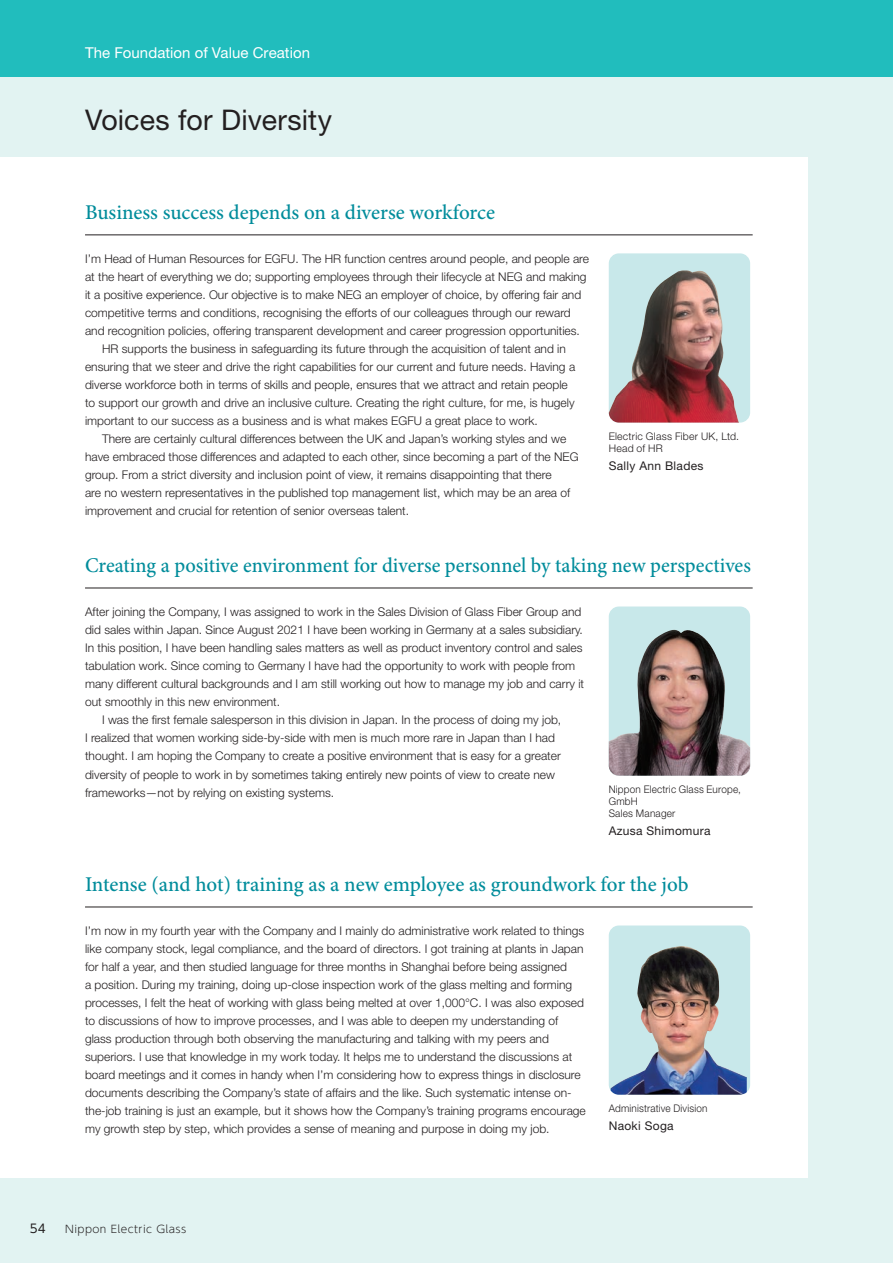
<style>
.page{position:relative;width:893px;height:1263px;background:#fff}
.page>*{position:absolute;margin:0;border:0;box-sizing:border-box;transform-origin:0 0}
.t1{font:28.5px "Helvetica Neue LT Std";letter-spacing:.005em;color:#231f20}
.t2{font:500 21px "Minion Pro";letter-spacing:-.005em;color:#008c9b}
.t3{font:15px "Helvetica Neue LT Std";letter-spacing:.005em;color:#fff}
.t4{font:300 12px/18px "Helvetica Neue LT Std";color:#231f20}
.t5{font:12px "Helvetica Neue LT Std";letter-spacing:.025em;color:#231f20}
.t6{font:12px "UD Shin Go Pro";color:#231f20}
.t7{font:300 10.5px/12px "Helvetica Neue LT Std";letter-spacing:.02em;color:#231f20;scale:.95 1}
.t8{font:300 10.5px/12px "Helvetica Neue LT Std";letter-spacing:.02em;color:#231f20}
.t9{font:300 10.5px "UD Shin Go Pro";letter-spacing:.04em;color:#231f20}
</style>
<div class="page">
<div style="left:0;top:77px;width:893px;height:1186px;background:#e2f3f2"></div>
<div style="left:0;top:0;width:893px;height:77px;background:#21bdbd"></div>
<div style="left:0;top:158px;width:808px;height:1020px;background:#fff"></div>
<div style="left:609px;top:606px;width:141px;height:170px;background:#c8e8ea;border-radius:10px"></div>
<img style="left:609px;top:629px;width:141px;height:147px">
<hr style="left:85px;top:588px;width:668px;height:1px;background:#231f20">
<div style="left:609px;top:925px;width:141px;height:170px;background:#c8e8ea;border-radius:10px"></div>
<img style="left:611px;top:946px;width:136px;height:149px">
<hr style="left:85px;top:907px;width:668px;height:1px;background:#231f20">
<div style="left:609px;top:253px;width:141px;height:170px;background:#c8e8ea;border-radius:10px"></div>
<img style="left:609px;top:270px;width:130px;height:153px">
<hr style="left:85px;top:235px;width:668px;height:1px;background:#231f20">
<p class="t3" style="left:85px;top:44px;width:227px">The Foundation of Value Creation</p>
<h1 class="t1" style="left:85px;top:103px;width:249px">Voices for Diversity</h1>
<h2 class="t2" style="left:85px;top:198px;width:411px">Business success depends on a diverse workforce</h2>
<p class="t4" style="left:85px;top:250px;width:505px">I’m Head of Human Resources for EGFU. The HR function centres around people, and people are</p>
<p class="t4" style="left:85px;top:268px;width:503px">at the heart of everything we do; supporting employees through their lifecycle at NEG and making</p>
<p class="t4" style="left:85px;top:286px;width:498px">it a positive experience. Our objective is to make NEG an employer of choice, by offering fair and</p>
<p class="t4" style="left:85px;top:304px;width:487px">competitive terms and conditions, recognising the efforts of our colleagues through our reward</p>
<p class="t4" style="left:85px;top:322px;width:496px">and recognition policies, offering transparent development and career progression opportunities.</p>
<p class="t4" style="left:102px;top:340px;width:465px">HR supports the business in safeguarding its future through the acquisition of talent and in</p>
<p class="t4" style="left:85px;top:358px;width:492px">ensuring that we steer and drive the right capabilities for our current and future needs. Having a</p>
<p class="t4" style="left:85px;top:376px;width:484px">diverse workforce both in terms of skills and people, ensures that we attract and retain people</p>
<p class="t4" style="left:85px;top:394px;width:491px">to support our growth and drive an inclusive culture. Creating the right culture, for me, is hugely</p>
<p class="t4" style="left:85px;top:412px;width:454px">important to our success as a business and is what makes EGFU a great place to work.</p>
<p class="t4" style="left:102px;top:430px;width:466px">There are certainly cultural differences between the UK and Japan’s working styles and we</p>
<p class="t4" style="left:85px;top:448px;width:495px">have embraced those differences and adapted to each other, since becoming a part of the NEG</p>
<p class="t4" style="left:85px;top:466px;width:468px">group. From a strict diversity and inclusion point of view, it remains disappointing that there</p>
<p class="t4" style="left:85px;top:484px;width:487px">are no western representatives in the published top management list, which may be an area of</p>
<p class="t4" style="left:85px;top:502px;width:326px">improvement and crucial for retention of senior overseas talent.</p>
<p class="t8" style="left:609px;top:430px;width:132px">Electric Glass Fiber UK, Ltd.<br>Head of HR</p>
<p class="t5" style="left:609px;top:458px;width:96px">Sally Ann Blades</p>
<h2 class="t2" style="left:85px;top:551px;width:667px">Creating a positive environment for diverse personnel by taking new perspectives</h2>
<p class="t4" style="left:85px;top:603px;width:498px">After joining the Company, I was assigned to work in the Sales Division of Glass Fiber Group and</p>
<p class="t4" style="left:85px;top:621px;width:499px">did sales within Japan. Since August 2021 I have been working in Germany at a sales subsidiary.</p>
<p class="t4" style="left:85px;top:639px;width:499px">In this position, I have been handling sales matters as well as product inventory control and sales</p>
<p class="t4" style="left:85px;top:657px;width:492px">tabulation work. Since coming to Germany I have had the opportunity to work with people from</p>
<p class="t4" style="left:85px;top:675px;width:501px">many different cultural backgrounds and I am still working out how to manage my job and carry it</p>
<p class="t4" style="left:85px;top:693px;width:197px">out smoothly in this new environment.</p>
<p class="t4" style="left:102px;top:711px;width:461px">I was the first female salesperson in this division in Japan. In the process of doing my job,</p>
<p class="t4" style="left:85px;top:729px;width:471px">I realized that women working side-by-side with men is much more rare in Japan than I had</p>
<p class="t4" style="left:85px;top:747px;width:477px">thought. I am hoping the Company to create a positive environment that is easy for a greater</p>
<p class="t4" style="left:85px;top:765px;width:471px">diversity of people to work in by sometimes taking entirely new points of view to create new</p>
<p class="t4" style="left:85px;top:783px;width:251px">frameworks—not by relying on existing systems.</p>
<p class="t7" style="left:609px;top:783px;width:141px">Nippon Electric Glass Europe,<br>GmbH<br>Sales Manager</p>
<p class="t5" style="left:609px;top:823px;width:103px">Azusa Shimomura</p>
<h2 class="t2" style="left:85px;top:870px;width:605px">Intense (and hot) training as a new employee as groundwork for the job</h2>
<p class="t4" style="left:85px;top:922px;width:502px">I’m now in my fourth year with the Company and I mainly do administrative work related to things like company stock, legal compliance, and the board of directors. I got training at plants in Japan for half a year, and then studied language for three months in Shanghai before being assigned<br>a position. During my training, doing up-close inspection work of the glass melting and forming processes, I felt the heat of working with glass being melted at over 1,000°C. I was also exposed to discussions of how to improve processes, and I was able to deepen my understanding of glass production through both observing the manufacturing and talking with my peers and superiors. I use that knowledge in my work today. It helps me to understand the discussions at board meetings and it comes in handy when I’m considering how to express things in disclosure documents describing the Company’s state of affairs and the like. Such systematic intense on&shy;the-job training is just an example, but it shows how the Company’s training programs encourage my growth step by step, which provides a sense of meaning and purpose in doing my job.</p>
<p class="t7" style="left:609px;top:1102px;width:105px">Administrative Division</p>
<p class="t5" style="left:609px;top:1118px;width:66px">Naoki Soga</p>
<p class="t6" style="left:30px;top:1218px;width:17px">54</p>
<p class="t9" style="left:65px;top:1220px;width:123px">Nippon Electric Glass</p>
</div>
